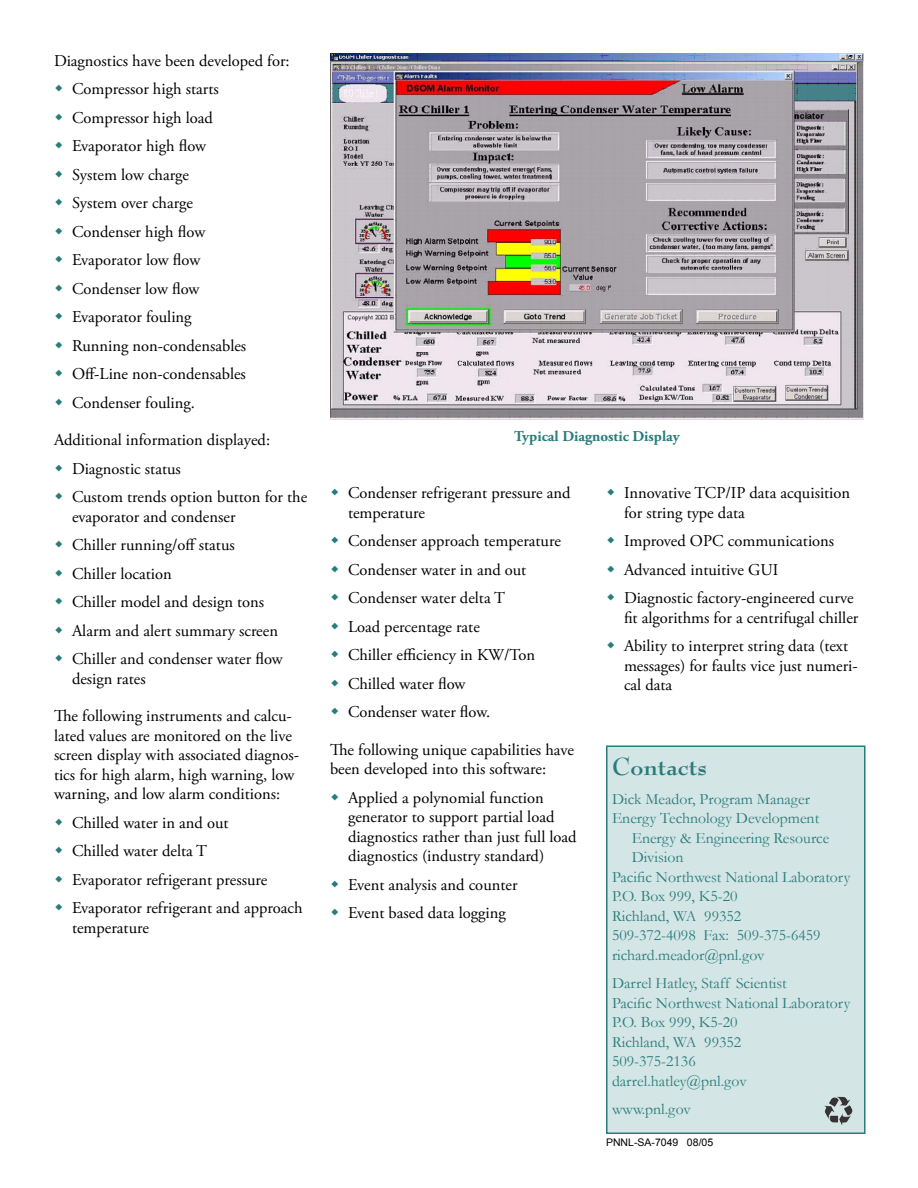
<style>
.page{position:relative;width:918px;height:1188px;background:#fff}
.page>*{position:absolute;margin:0;border:0;box-sizing:border-box;transform-origin:0 0}
.t1{font:700 27px "Bernhard Modern Std";color:#287c7b}
.Body_text{font:16.5px/19.5px "Adobe Garamond Pro";color:#000}
.t2{font:15.75px/19.5px "Garamond";color:#287c7b}
.t3{font:700 15px "Adobe Garamond Pro";color:#287c7b}
.t4{font:10.5px "Arial";color:#000}
</style>
<div class="page">
<div style="left:607px;top:746px;width:258px;height:387px;background:#d4e5e5"></div>
<div style="left:606px;top:746px;width:260px;height:388px;border:2px solid #287c7b"></div>
<img style="left:834px;top:1097px;width:16px;height:9px">
<img style="left:330px;top:54px;width:534px;height:365px">
<p class="Body_text" style="left:54px;top:52px;width:237px">Diagnostics have been developed for:</p>
<p class="Body_text" style="left:72px;top:80px;width:148px">Compressor high starts</p>
<p class="Body_text" style="left:72px;top:109px;width:142px">Compressor high load</p>
<p class="Body_text" style="left:72px;top:137px;width:136px">Evaporator high flow</p>
<p class="Body_text" style="left:72px;top:166px;width:119px">System low charge</p>
<p class="Body_text" style="left:72px;top:194px;width:123px">System over charge</p>
<p class="Body_text" style="left:72px;top:223px;width:135px">Condenser high flow</p>
<p class="Body_text" style="left:72px;top:251px;width:130px">Evaporator low flow</p>
<p class="Body_text" style="left:72px;top:280px;width:129px">Condenser low flow</p>
<p class="Body_text" style="left:72px;top:308px;width:121px">Evaporator fouling</p>
<p class="Body_text" style="left:72px;top:337px;width:176px">Running non-condensables</p>
<p class="Body_text" style="left:72px;top:365px;width:175px">Off-Line non-condensables</p>
<p class="Body_text" style="left:72px;top:394px;width:124px">Condenser fouling.</p>
<p class="Body_text" style="left:54px;top:431px;width:218px">Additional information displayed:</p>
<p class="Body_text" style="left:72px;top:460px;width:110px">Diagnostic status</p>
<p class="Body_text" style="left:72px;top:488px;width:237px">Custom trends option button for the evaporator and condenser</p>
<p class="Body_text" style="left:72px;top:536px;width:164px">Chiller running/off status</p>
<p class="Body_text" style="left:72px;top:565px;width:101px">Chiller location</p>
<p class="Body_text" style="left:72px;top:593px;width:194px">Chiller model and design tons</p>
<p class="Body_text" style="left:72px;top:622px;width:208px">Alarm and alert summary screen</p>
<p class="Body_text" style="left:72px;top:650px;width:212px">Chiller and condenser water flow design rates</p>
<p class="Body_text" style="left:54px;top:707px;width:247px">The following instruments and calcu&shy;lated values are monitored on the live screen display with associated diagnos&shy;tics for high alarm, high warning, low warning, and low alarm conditions:</p>
<p class="Body_text" style="left:72px;top:814px;width:158px">Chilled water in and out</p>
<p class="Body_text" style="left:72px;top:842px;width:137px">Chilled water delta T</p>
<p class="Body_text" style="left:72px;top:871px;width:197px">Evaporator refrigerant pressure</p>
<p class="Body_text" style="left:72px;top:899px;width:232px">Evaporator refrigerant and approach temperature</p>
<p class="t3" style="left:514px;top:427px;width:167px">Typical Diagnostic Display</p>
<p class="Body_text" style="left:348px;top:484px;width:224px">Condenser refrigerant pressure and temperature</p>
<p class="Body_text" style="left:348px;top:532px;width:214px">Condenser approach temperature</p>
<p class="Body_text" style="left:348px;top:560px;width:180px">Condenser water in and out</p>
<p class="Body_text" style="left:348px;top:589px;width:158px">Condenser water delta T</p>
<p class="Body_text" style="left:348px;top:617px;width:133px">Load percentage rate</p>
<p class="Body_text" style="left:348px;top:646px;width:189px">Chiller efficiency in KW/Ton</p>
<p class="Body_text" style="left:348px;top:674px;width:119px">Chilled water flow</p>
<p class="Body_text" style="left:348px;top:703px;width:144px">Condenser water flow.</p>
<p class="Body_text" style="left:330px;top:740px;width:246px">The following unique capabilities have been developed into this software:</p>
<p class="Body_text" style="left:348px;top:788px;width:230px">Applied a polynomial function generator to support partial load diagnostics rather than just full load diagnostics (industry standard)</p>
<p class="Body_text" style="left:348px;top:875px;width:171px">Event analysis and counter</p>
<p class="Body_text" style="left:348px;top:904px;width:159px">Event based data logging</p>
<p class="Body_text" style="left:624px;top:484px;width:228px">Innovative TCP/IP data acquisition for string type data</p>
<p class="Body_text" style="left:624px;top:532px;width:212px">Improved OPC communications</p>
<p class="Body_text" style="left:624px;top:560px;width:156px">Advanced intuitive GUI</p>
<p class="Body_text" style="left:624px;top:589px;width:236px">Diagnostic factory-engineered curve fit algorithms for a centrifugal chiller</p>
<p class="Body_text" style="left:624px;top:637px;width:235px">Ability to interpret string data (text messages) for faults vice just numeri&shy;cal data</p>
<p class="t1" style="left:612px;top:753px;width:96px">Contacts</p>
<p class="t2" style="left:612px;top:789px;width:200px">Dick Meador, Program Manager</p>
<p class="t2" style="left:612px;top:808px;width:209px">Energy Technology Development</p>
<p class="t2" style="left:632px;top:828px;width:199px">Energy &amp; Engineering Resource</p>
<p class="t2" style="left:632px;top:847px;width:53px">Division</p>
<p class="t2" style="left:612px;top:867px;width:240px">Pacific Northwest National Laboratory</p>
<p class="t2" style="left:612px;top:886px;width:127px">P.O. Box 999, K5-20</p>
<p class="t2" style="left:612px;top:906px;width:131px">Richland, WA 99352</p>
<p class="t2" style="left:612px;top:925px;width:210px">509-372-4098 Fax: 509-375-6459</p>
<p class="t2" style="left:612px;top:945px;width:154px">richard.meador@pnl.gov</p>
<p class="t2" style="left:612px;top:973px;width:240px">Darrel Hatley, Staff Scientist<br>Pacific Northwest National Laboratory<br>P.O. Box 999, K5-20<br>Richland, WA 99352<br>509-375-2136<br>darrel.hatley@pnl.gov</p>
<p class="t2" style="left:612px;top:1099px;width:80px">www.pnl.gov</p>
<p class="t4" style="left:606px;top:1136px;width:109px">PNNL-SA-7049 08/05</p>
</div>
